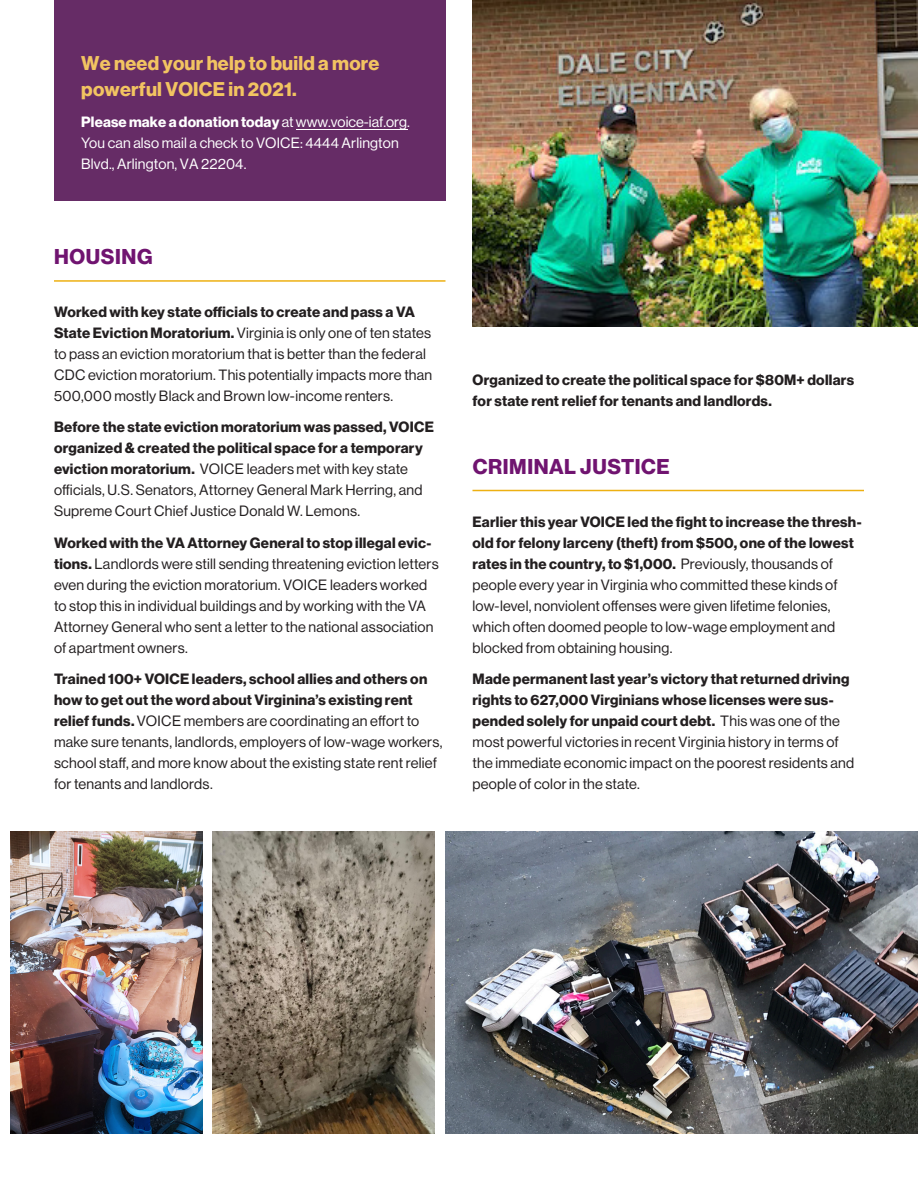
<style>
.page{position:relative;width:918px;height:1188px;background:#fff}
.page>*{position:absolute;margin:0;border:0;box-sizing:border-box;transform-origin:0 0}
.t1{font:21px "N Haas Grotesk DS Pro 75 Bd";letter-spacing:.03em;color:#701470}
.t2{font:19.5px/26.2px "N Haas Grotesk DS Pro 75 Bd";letter-spacing:.01em;color:#f2c461}
.t3{font:14.7px/21px "N Haas Grotesk DS Pro 55 Rg";letter-spacing:.015em;color:#231f20}
.t4{font:14.7px/21px "N Haas Grotesk DS Pro 55 Rg";letter-spacing:.01em;color:#fff}
.t5{font:14.7px/21px "N Haas Grotesk DS Pro 75 Bd";letter-spacing:.02em;color:#231f20}
.s1{font-family:"N Haas Grotesk DS Pro 75 Bd"}
</style>
<div class="page">
<hr style="left:54px;top:280px;width:392px;height:2px;background:#edb012">
<img style="left:446px;top:831px;width:472px;height:303px">
<hr style="left:472px;top:490px;width:392px;height:1px;background:#edb012">
<img style="left:212px;top:831px;width:223px;height:303px">
<img style="left:472px;top:0;width:446px;height:327px">
<img style="left:11px;top:831px;width:192px;height:303px">
<div style="left:54px;top:0;width:392px;height:201px;background:#662c66"></div>
<hr style="left:296px;top:129px;width:111px;height:1px;background:#fff">
<p class="t2" style="left:81px;top:50px;width:300px">We need your help to build a more powerful VOICE in 2021.</p>
<p class="t4" style="left:81px;top:111px;width:330px"><span class="s1">Please make a donation today</span> at www.voice-iaf.org.<br>You can also mail a check to VOICE: 4444 Arlington<br>Blvd., Arlington, VA 22204.</p>
<p class="t1" style="left:54px;top:245px;width:100px">HOUSING</p>
<p class="t3" style="left:54px;top:301px;width:380px"><span class="s1">Worked with key state officials to create and pass a VA State Eviction Moratorium.</span> Virginia is only one of ten states to pass an eviction moratorium that is better than the federal CDC eviction moratorium. This potentially impacts more than 500,000 mostly Black and Brown low-income renters.</p>
<p class="t3" style="left:54px;top:417px;width:381px"><span class="s1">Before the state eviction moratorium was passed, VOICE organized &amp; created the political space for a temporary eviction moratorium.</span> VOICE leaders met with key state officials, U.S. Senators, Attorney General Mark Herring, and Supreme Court Chief Justice Donald W. Lemons.</p>
<p class="t3" style="left:54px;top:532px;width:386px"><span class="s1">Worked with the VA Attorney General to stop illegal evic&shy;tions.</span> Landlords were still sending threatening eviction letters even during the eviction moratorium. VOICE leaders worked to stop this in individual buildings and by working with the VA Attorney General who sent a letter to the national association of apartment owners.</p>
<p class="t3" style="left:54px;top:669px;width:390px"><span class="s1">Trained 100+ VOICE leaders, school allies and others on how to get out the word about Virginina’s existing rent relief funds.</span> VOICE members are coordinating an effort to make sure tenants, landlords, employers of low-wage workers, school staff, and more know about the existing state rent relief for tenants and landlords.</p>
<p class="t5" style="left:472px;top:369px;width:383px">Organized to create the political space for $80M+ dollars for state rent relief for tenants and landlords.</p>
<p class="t1" style="left:473px;top:454px;width:198px">CRIMINAL JUSTICE</p>
<p class="t3" style="left:472px;top:511px;width:391px"><span class="s1">Earlier this year VOICE led the fight to increase the thresh&shy;old for felony larceny (theft) from $500, one of the lowest rates in the country, to $1,000.</span> Previously, thousands of people every year in Virginia who committed these kinds of low-level, nonviolent offenses were given lifetime felonies, which often doomed people to low-wage employment and blocked from obtaining housing.</p>
<p class="t3" style="left:472px;top:668px;width:383px"><span class="s1">Made permanent last year’s victory that returned driving rights to 627,000 Virginians whose licenses were sus&shy;pended solely for unpaid court debt.</span> This was one of the most powerful victories in recent Virginia history in terms of the immediate economic impact on the poorest residents and people of color in the state.</p>
</div>
